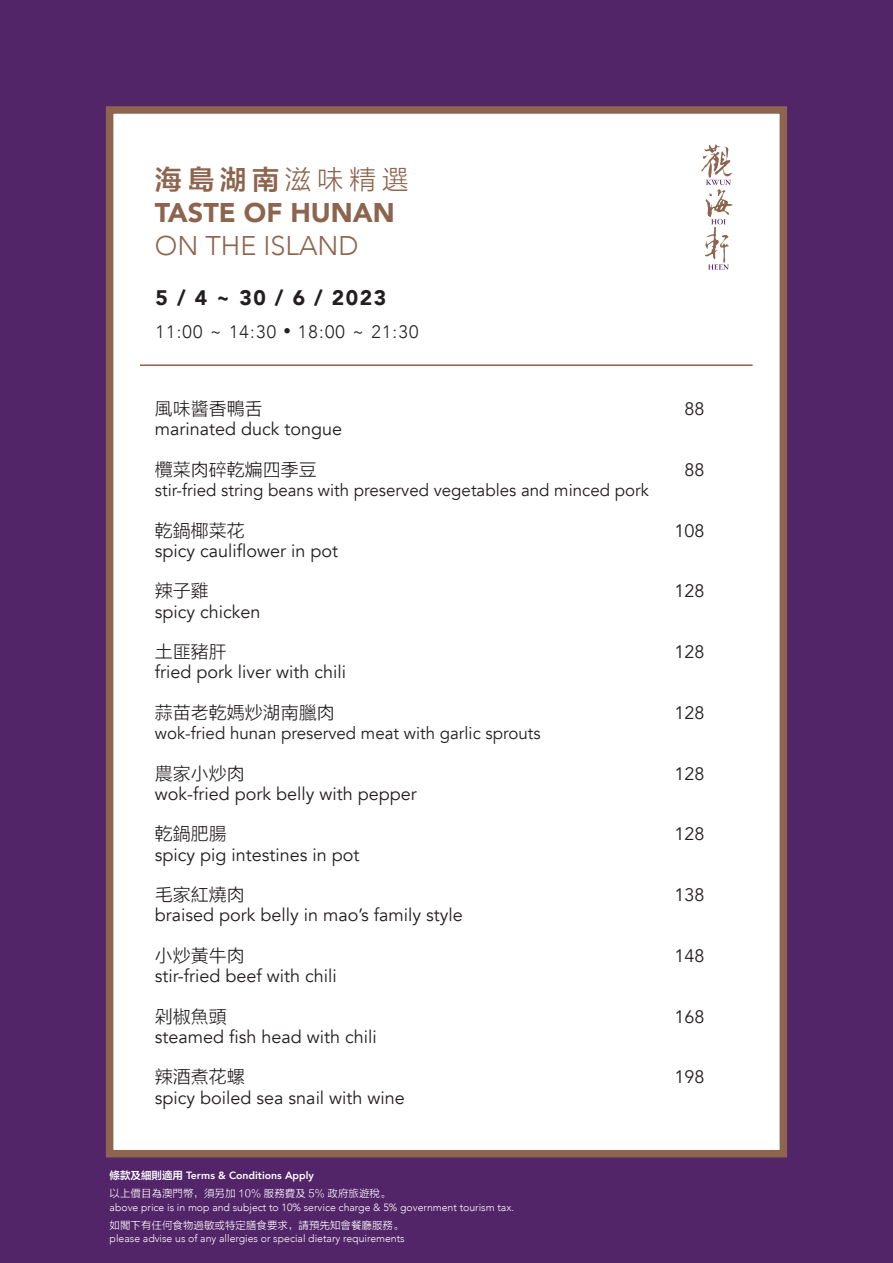
<style>
.page{position:relative;width:893px;height:1263px;background:#522569}
.page>*{position:absolute;margin:0;border:0;box-sizing:border-box;transform-origin:0 0}
.t1{font:900 27px "Avenir";color:#8d654e}
.t2{font:300 27px "Avenir";color:#8d654e}
.t3{font:27px "FZLTZCHK GBK1 0";color:#8d654e}
.t4{font:900 21px "Avenir";letter-spacing:.07em;color:#231f20}
.t5{font:18px "Avenir";color:#231f20}
.t6{font:18px "FZLTXHK";color:#231f20}
.t7{font:300 18px "Avenir";letter-spacing:.07em;color:#231f20}
.t8{font:17.25px "Avenir";color:#231f20}
.t9{font:300 10.5px "Avenir";color:#fff}
.t10{font:10.5px "FZLTXHK";color:#fff}
.t11{font:800 10.5px "Avenir";color:#fff}
.s1{font-family:"FZLTXHK"}
.s2{font-size:15px}
.s3{font-family:"FZLTZCHK GBK1 0";font-weight:400}
</style>
<div class="page">
<div style="left:106px;top:106px;width:681px;height:1051px;background:#fff;border:8px solid #8d654e"></div>
<svg style="left:701px;top:144px;width:32px;height:126px"></svg>
<hr style="left:140px;top:364px;width:613px;height:2px;background:#8d654e">
<h1 class="t3" style="left:155px;top:165px;width:255px">海島湖南<span class="s1">滋味精選</span></h1>
<h1 class="t1" style="left:155px;top:190px;width:242px">TASTE OF HUNAN</h1>
<h1 class="t2" style="left:155px;top:230px;width:205px">ON THE ISLAND</h1>
<p class="t4" style="left:155px;top:279px;width:232px">5 / 4 ~ 30 / 6 / 2023</p>
<p class="t7" style="left:155px;top:321px;width:265px">11:00 ~ 14:30 <span class="s2">•</span> 18:00 ~ 21:30</p>
<p class="t6" style="left:155px;top:399px;width:109px">風味醬香鴨舌</p>
<p class="t5" style="left:684px;top:398px;width:22px">88</p>
<p class="t5" style="left:155px;top:418px;width:189px">marinated duck tongue</p>
<p class="t6" style="left:155px;top:460px;width:163px">欖菜肉碎乾煸四季豆</p>
<p class="t5" style="left:684px;top:459px;width:22px">88</p>
<p class="t8" style="left:155px;top:480px;width:495px">stir-fried string beans with preserved vegetables and minced pork</p>
<p class="t6" style="left:155px;top:520px;width:91px">乾鍋椰菜花</p>
<p class="t5" style="left:674px;top:520px;width:32px">108</p>
<p class="t5" style="left:155px;top:540px;width:185px">spicy cauliflower in pot</p>
<p class="t6" style="left:155px;top:581px;width:55px">辣子雞</p>
<p class="t5" style="left:674px;top:580px;width:32px">128</p>
<p class="t5" style="left:155px;top:601px;width:107px">spicy chicken</p>
<p class="t6" style="left:155px;top:642px;width:73px">土匪豬肝</p>
<p class="t5" style="left:674px;top:641px;width:32px">128</p>
<p class="t5" style="left:155px;top:661px;width:193px">fried pork liver with chili</p>
<p class="t6" style="left:155px;top:703px;width:181px">蒜苗老乾媽炒湖南臘肉</p>
<p class="t5" style="left:674px;top:702px;width:32px">128</p>
<p class="t8" style="left:155px;top:723px;width:387px">wok-fried hunan preserved meat with garlic sprouts</p>
<p class="t6" style="left:155px;top:763px;width:91px">農家小炒肉</p>
<p class="t5" style="left:674px;top:763px;width:32px">128</p>
<p class="t5" style="left:155px;top:783px;width:263px">wok-fried pork belly with pepper</p>
<p class="t6" style="left:155px;top:824px;width:73px">乾鍋肥腸</p>
<p class="t5" style="left:674px;top:823px;width:32px">128</p>
<p class="t5" style="left:155px;top:844px;width:206px">spicy pig intestines in pot</p>
<p class="t6" style="left:155px;top:885px;width:91px">毛家紅燒肉</p>
<p class="t5" style="left:674px;top:884px;width:32px">138</p>
<p class="t5" style="left:155px;top:904px;width:309px">braised pork belly in mao’s family style</p>
<p class="t6" style="left:155px;top:946px;width:91px">小炒黃牛肉</p>
<p class="t5" style="left:674px;top:945px;width:32px">148</p>
<p class="t5" style="left:155px;top:965px;width:183px">stir-fried beef with chili</p>
<p class="t6" style="left:155px;top:1006px;width:73px">剁椒魚頭</p>
<p class="t5" style="left:674px;top:1006px;width:32px">168</p>
<p class="t5" style="left:155px;top:1026px;width:223px">steamed fish head with chili</p>
<p class="t6" style="left:155px;top:1067px;width:91px">辣酒煮花螺</p>
<p class="t5" style="left:674px;top:1066px;width:32px">198</p>
<p class="t5" style="left:155px;top:1087px;width:251px">spicy boiled sea snail with wine</p>
<p class="t11" style="left:110px;top:1167px;width:206px"><span class="s3">條款及細則適用</span> Terms &amp; Conditions Apply</p>
<p class="t10" style="left:110px;top:1188px;width:282px">以上價目為澳門幣，須另加 10% 服務費及 5% 政府旅遊稅。</p>
<p class="t9" style="left:110px;top:1201px;width:406px">above price is in mop and subject to 10% service charge &amp; 5% government tourism tax.</p>
<p class="t10" style="left:110px;top:1219px;width:295px">如閣下有任何食物過敏或特定膳食要求，請預先知會餐廳服務。</p>
<p class="t9" style="left:110px;top:1232px;width:297px">please advise us of any allergies or special dietary requirements</p>
</div>
